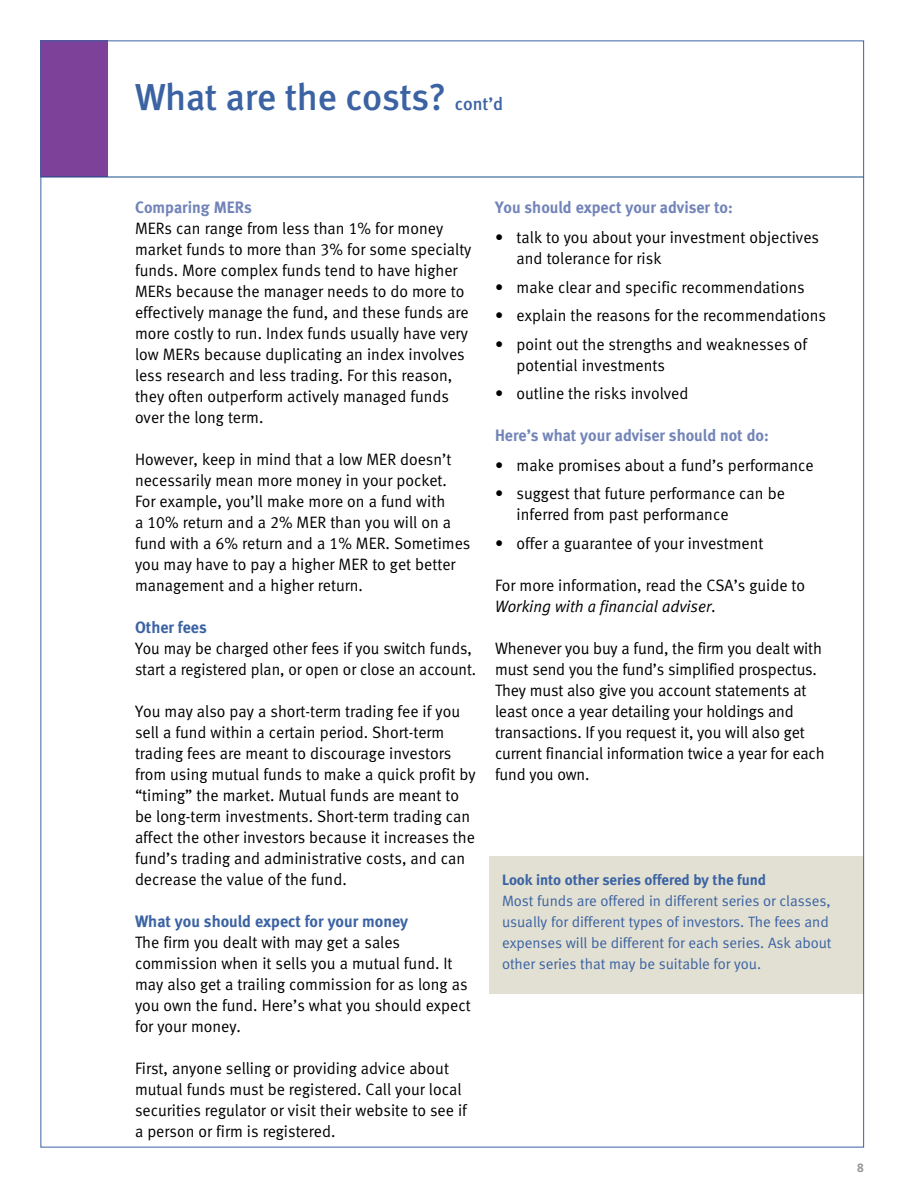
<style>
.page{position:relative;width:918px;height:1188px;background:#fff}
.page>*{position:absolute;margin:0;border:0;box-sizing:border-box;transform-origin:0 0}
.t1{font:37.5px "Meta Medium LF";letter-spacing:-.01em;color:#3b63a3}
.t2{font:16.5px/21px "Meta Normal LF";color:#000}
.t3{font:16.5px/21px "Meta Normal LF";color:#000;scale:.95 1}
.t4{font:16.5px "Meta Bold LF";color:#7284b8}
.t5{font:16.5px "Meta Bold LF";color:#3b63a3}
.t6{font:15px/21px "Meta Normal LF";letter-spacing:-.005em;color:#3b63a3}
.t7{font:15px "Meta Bold LF";letter-spacing:-.005em;color:#3b63a3}
.t8{font:700 12px "Frutiger LT Std";color:#939598}
.s1{font-size:18px}
.s2{font-style:italic}
</style>
<div class="page">
<div style="left:40px;top:40px;width:68px;height:137px;background:#7d4199"></div>
<hr style="left:40px;top:177px;width:824px;height:1px;background:#174b8b">
<div style="left:489px;top:856px;width:375px;height:138px;background:#e2e0d2"></div>
<p class="t1" style="left:135px;top:76px;width:370px">What are the costs? <span class="s1">cont’d</span></p>
<p class="t4" style="left:135px;top:198px;width:118px">Comparing MERs</p>
<p class="t2" style="left:135px;top:218px;width:338px">MERs can range from less than 1% for money market funds to more than 3% for some specialty funds. More complex funds tend to have higher MERs because the manager needs to do more to effectively manage the fund, and these funds are more costly to run. Index funds usually have very low MERs because duplicating an index involves less research and less trading. For this reason, they often outperform actively managed funds over the long term.</p>
<p class="t2" style="left:135px;top:449px;width:337px">However, keep in mind that a low MER doesn’t necessarily mean more money in your pocket.<br>For example, you’ll make more on a fund with<br>a 10% return and a 2% MER than you will on a fund with a 6% return and a 1% MER. Sometimes you may have to pay a higher MER to get better management and a higher return.</p>
<p class="t5" style="left:135px;top:618px;width:73px">Other fees</p>
<p class="t3" style="left:135px;top:638px;width:361px">You may be charged other fees if you switch funds, start a registered plan, or open or close an account.</p>
<p class="t2" style="left:135px;top:701px;width:342px">You may also pay a short-term trading fee if you sell a fund within a certain period. Short-term trading fees are meant to discourage investors from using mutual funds to make a quick profit by “timing” the market. Mutual funds are meant to be long-term investments. Short-term trading can affect the other investors because it increases the fund’s trading and administrative costs, and can decrease the value of the fund.</p>
<p class="t5" style="left:135px;top:912px;width:275px">What you should expect for your money</p>
<p class="t2" style="left:135px;top:932px;width:337px">The firm you dealt with may get a sales commission when it sells you a mutual fund. It may also get a trailing commission for as long as you own the fund. Here’s what you should expect for your money.</p>
<p class="t2" style="left:135px;top:1058px;width:333px">First, anyone selling or providing advice about mutual funds must be registered. Call your local securities regulator or visit their website to see if a person or firm is registered.</p>
<p class="t4" style="left:495px;top:198px;width:239px">You should expect your adviser to:</p>
<p class="t2" style="left:517px;top:227px;width:304px;text-indent:-22px">• talk to you about your investment objectives and tolerance for risk</p>
<p class="t2" style="left:495px;top:276px;width:311px">• make clear and specific recommendations</p>
<p class="t2" style="left:495px;top:305px;width:333px">• explain the reasons for the recommendations</p>
<p class="t2" style="left:517px;top:333px;width:292px;text-indent:-22px">• point out the strengths and weaknesses of potential investments</p>
<p class="t2" style="left:495px;top:383px;width:195px">• outline the risks involved</p>
<p class="t4" style="left:495px;top:426px;width:275px">Here’s what your adviser should not do:</p>
<p class="t2" style="left:495px;top:455px;width:320px">• make promises about a fund’s performance</p>
<p class="t2" style="left:517px;top:483px;width:270px;text-indent:-22px">• suggest that future performance can be inferred from past performance</p>
<p class="t2" style="left:495px;top:533px;width:270px">• offer a guarantee of your investment</p>
<p class="t2" style="left:495px;top:575px;width:312px">For more information, read the CSA’s guide to<br><span class="s2">Working with a financial adviser.</span></p>
<p class="t2" style="left:495px;top:638px;width:331px">Whenever you buy a fund, the firm you dealt with must send you the fund’s simplified prospectus.<br>They must also give you account statements at least once a year detailing your holdings and transactions. If you request it, you will also get current financial information twice a year for each fund you own.</p>
<p class="t7" style="left:502px;top:870px;width:265px">Look into other series offered by the fund</p>
<p class="t6" style="left:502px;top:890px;width:331px">Most funds are offered in different series or classes, usually for different types of investors. The fees and expenses will be different for each series. Ask about other series that may be suitable for you.</p>
<p class="t8" style="left:857px;top:1160px;width:8px">8</p>
</div>
